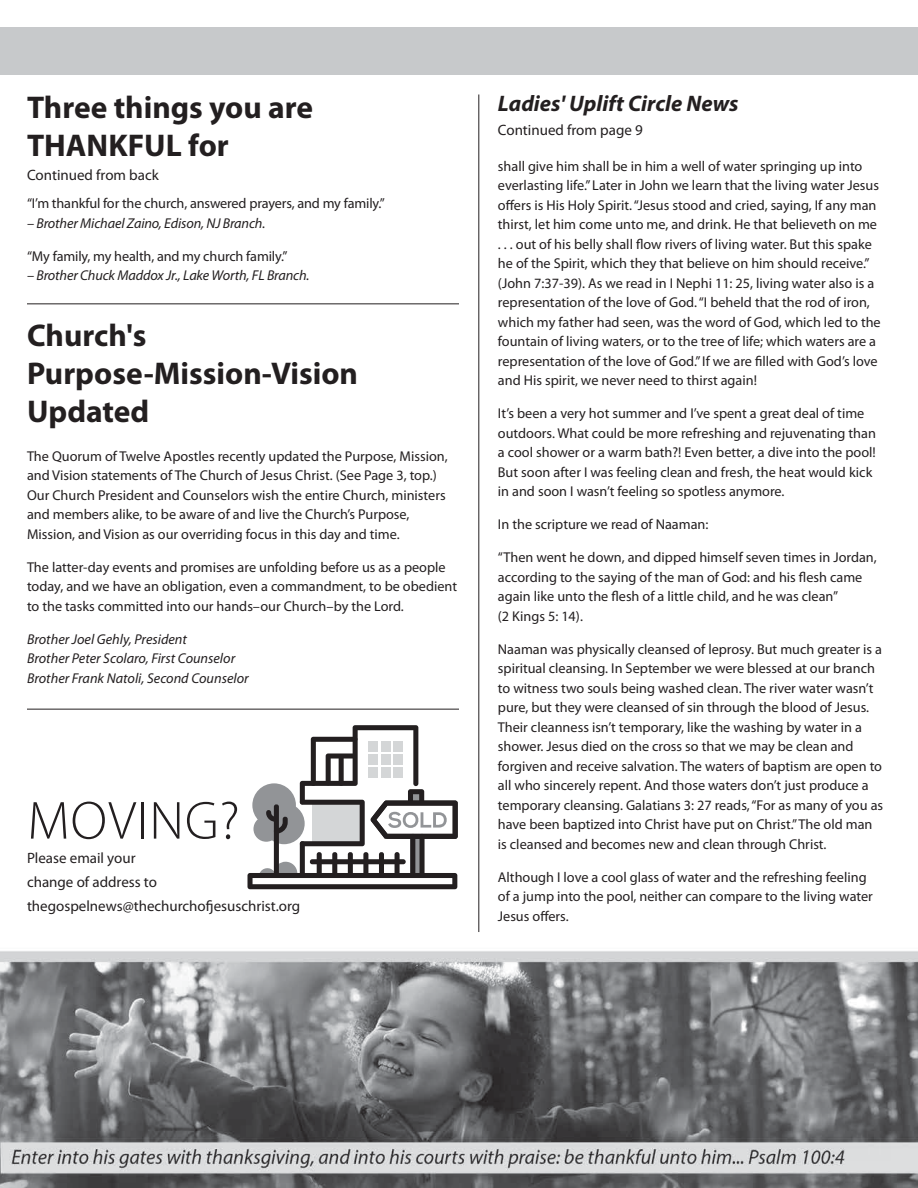
<style>
.page{position:relative;width:918px;height:1188px;background:#fff}
.page>*{position:absolute;margin:0;border:0;box-sizing:border-box;transform-origin:0 0}
.t1{font:300 54px "Myriad Pro";letter-spacing:.02em;color:#231f20}
.t2{font:700 31.5px/37.8px "Myriad Pro";color:#231f20}
.t3{font:italic 700 22.5px "Myriad Pro";color:#231f20}
.t4{font:15px/24px "Myriad Pro";color:#231f20}
.t5{font:14.25px/19.5px "Myriad Pro";color:#231f20}
.t6{font:italic 14.25px/19.5px "Myriad Pro";letter-spacing:-.005em;color:#231f20}
</style>
<div class="page">
<hr style="left:478px;top:94px;width:1px;height:838px;background:#231f20">
<div style="left:0;top:27px;width:918px;height:48px;background:#c7c9cb"></div>
<svg style="left:248px;top:725px;width:210px;height:164px"></svg>
<div style="left:339px;top:756px;width:5px;height:30px;background:#231f20;border-radius:3px"></div>
<hr style="left:27px;top:709px;width:432px;height:1px;background:#231f20">
<hr style="left:27px;top:303px;width:432px;height:1px;background:#231f20">
<img style="left:0;top:951px;width:918px;height:237px">
<h2 class="t2" style="left:27px;top:88px;width:288px">Three things you are<br>THANKFUL for</h2>
<p class="t4" style="left:27px;top:163px;width:133px">Continued from back</p>
<p class="t5" style="left:27px;top:194px;width:359px">“I’m thankful for the church, answered prayers, and my family.”</p>
<p class="t6" style="left:27px;top:213px;width:240px">– Brother Michael Zaino, Edison, NJ Branch.</p>
<p class="t5" style="left:27px;top:246px;width:262px">“My family, my health, and my church family.”</p>
<p class="t6" style="left:27px;top:266px;width:284px">– Brother Chuck Maddox Jr., Lake Worth, FL Branch.</p>
<h2 class="t2" style="left:27px;top:316px;width:333px">Church's<br>Purpose-Mission-Vision<br>Updated</h2>
<p class="t5" style="left:27px;top:446px;width:422px">The Quorum of Twelve Apostles recently updated the Purpose, Mission, and Vision statements of The Church of Jesus Christ. (See Page 3, top.)<br>Our Church President and Counselors wish the entire Church, ministers and members alike, to be aware of and live the Church’s Purpose, Mission, and Vision as our overriding focus in this day and time.</p>
<p class="t5" style="left:27px;top:557px;width:432px">The latter-day events and promises are unfolding before us as a people today, and we have an obligation, even a commandment, to be obedient to the tasks committed into our hands–our Church–by the Lord.</p>
<p class="t6" style="left:27px;top:629px;width:223px">Brother Joel Gehly, President<br>Brother Peter Scolaro, First Counselor<br>Brother Frank Natoli, Second Counselor</p>
<h1 class="t1" style="left:28px;top:788px;width:214px">MOVING?</h1>
<p class="t4" style="left:27px;top:845px;width:275px">Please email your<br>change of address to thegospelnews@thechurchofjesuschrist.org</p>
<h3 class="t3" style="left:498px;top:89px;width:242px">Ladies' Uplift Circle News</h3>
<p class="t4" style="left:498px;top:118px;width:146px">Continued from page 9</p>
<p class="t5" style="left:498px;top:156px;width:384px">shall give him shall be in him a well of water springing up into everlasting life.” Later in John we learn that the living water Jesus offers is His Holy Spirit. “Jesus stood and cried, saying, If any man thirst, let him come unto me, and drink. He that believeth on me . . . out of his belly shall flow rivers of living water. But this spake he of the Spirit, which they that believe on him should receive.” (John 7:37-39). As we read in I Nephi 11: 25, living water also is a representation of the love of God. “I beheld that the rod of iron, which my father had seen, was the word of God, which led to the fountain of living waters, or to the tree of life; which waters are a representation of the love of God.” If we are filled with God’s love and His spirit, we never need to thirst again!</p>
<p class="t5" style="left:498px;top:403px;width:380px">It’s been a very hot summer and I’ve spent a great deal of time outdoors. What could be more refreshing and rejuvenating than a cool shower or a warm bath?! Even better, a dive into the pool!<br>But soon after I was feeling clean and fresh, the heat would kick in and soon I wasn’t feeling so spotless anymore.</p>
<p class="t5" style="left:498px;top:514px;width:212px">In the scripture we read of Naaman:</p>
<p class="t5" style="left:498px;top:547px;width:380px">“Then went he down, and dipped himself seven times in Jordan, according to the saying of the man of God: and his flesh came again like unto the flesh of a little child, and he was clean”<br>(2 Kings 5: 14).</p>
<p class="t5" style="left:498px;top:639px;width:387px">Naaman was physically cleansed of leprosy. But much greater is a spiritual cleansing. In September we were blessed at our branch to witness two souls being washed clean. The river water wasn’t pure, but they were cleansed of sin through the blood of Jesus.<br>Their cleanness isn’t temporary, like the washing by water in a shower. Jesus died on the cross so that we may be clean and forgiven and receive salvation. The waters of baptism are open to all who sincerely repent. And those waters don’t just produce a temporary cleansing. Galatians 3: 27 reads, “For as many of you as have been baptized into Christ have put on Christ.” The old man is cleansed and becomes new and clean through Christ.</p>
<p class="t5" style="left:498px;top:867px;width:377px">Although I love a cool glass of water and the refreshing feeling of a jump into the pool, neither can compare to the living water<br>Jesus offers.</p>
</div>
